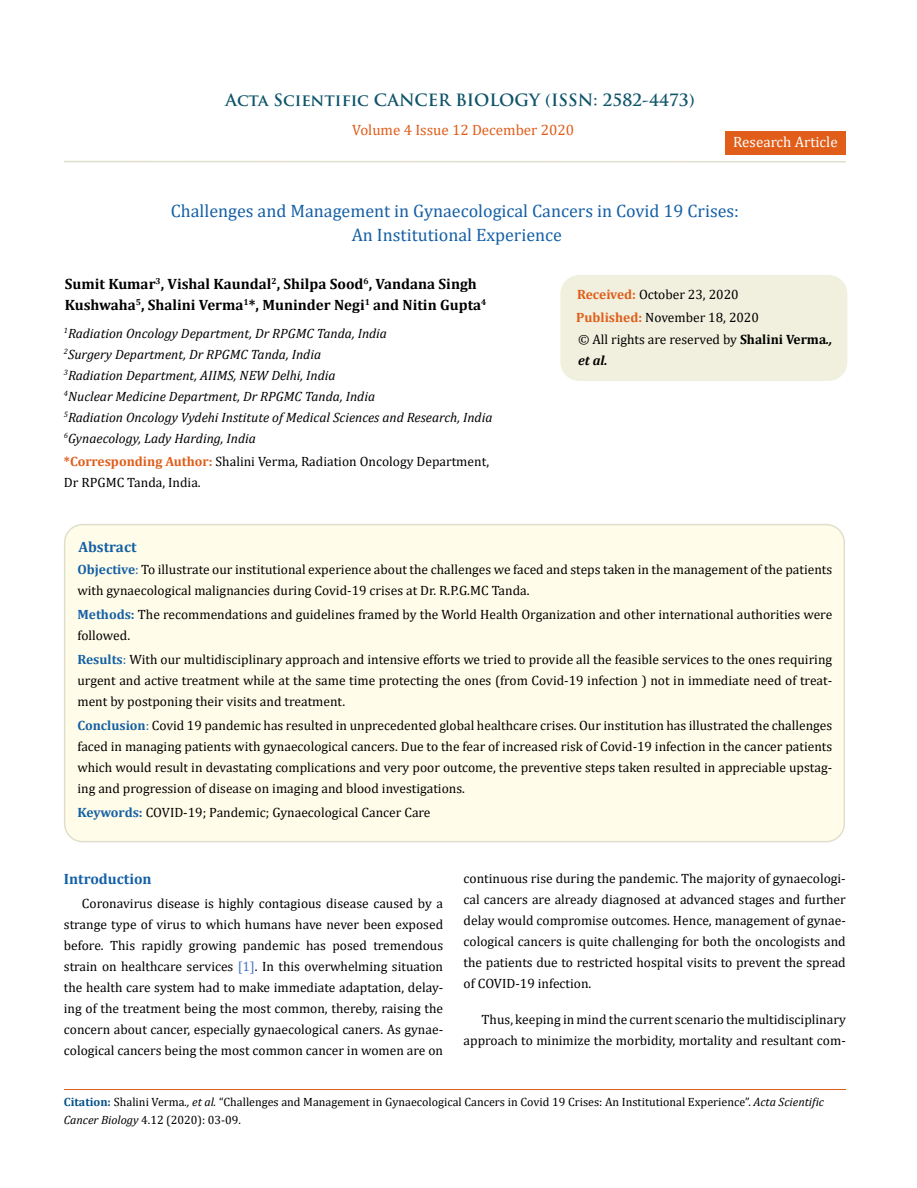
<style>
.page{position:relative;width:917px;height:1188px;background:#fff}
.page>*{position:absolute;margin:0;border:0;box-sizing:border-box;transform-origin:0 0}
.t1{font:18px/24px "Cambria";color:#1560a6;text-align:center}
.t2{font:700 16.5px "Trajan Pro";color:#0e546a}
.t3{font:700 15px/21px "Cambria";color:#000}
.t4{font:15px "Cambria";color:#e05d1a}
.t5{font:700 15px "Cambria";color:#1560a6}
.t6{font:15px "Cambria";color:#fff}
.t7{font:13.5px/21px "Cambria";color:#000}
.t8{font:italic 13.5px/21px "Cambria";color:#000}
.t9{font:12px/18px "Cambria";color:#000}
.s1{font-weight:700;color:#e05d1a}
.s2{font-weight:700}
.s3{font-weight:700;font-style:italic}
.s4{font-weight:700;color:#1560a6}
.s5{color:#1560a6}
.s6{color:#4472c4}
.s7{font-weight:700;color:#035089}
.s8{font-style:italic}
</style>
<div class="page">
<div style="left:725px;top:132px;width:120px;height:23px;background:#e05d1a"></div>
<div style="left:561px;top:276px;width:285px;height:104px;background:#f1f0de;border-radius:18px"></div>
<div style="left:560px;top:275px;width:287px;height:106px;border:2px solid #f1f0de;border-radius:18px"></div>
<div style="left:65px;top:525px;width:779px;height:317px;background:#fffde9;border-radius:18px"></div>
<div style="left:64px;top:524px;width:781px;height:318px;border:2px solid #e0dfcd;border-radius:18px"></div>
<hr style="left:64px;top:1090px;width:781px;height:1px;background:#e05d1a">
<hr style="left:64px;top:161px;width:781px;height:1px;background:#e0dfcd">
<p class="t2" style="left:225px;top:90px;width:471px">Acta Scientific CANCER BIOLOGY (ISSN: 2582-4473)</p>
<p class="t4" style="left:352px;top:121px;width:223px">Volume 4 Issue 12 December 2020</p>
<p class="t6" style="left:733px;top:133px;width:106px">Research Article</p>
<h1 class="t1" style="left:171px;top:198px;width:570px">Challenges and Management in Gynaecological Cancers in Covid 19 Crises:<br>An Institutional Experience</h1>
<p class="t3" style="left:65px;top:273px;width:423px">Sumit Kumar<sup>3</sup>, Vishal Kaundal<sup>2</sup>, Shilpa Sood<sup>6</sup>, Vandana Singh<br>Kushwaha<sup>5</sup>, Shalini Verma<sup>1</sup>*, Muninder Negi<sup>1</sup> and Nitin Gupta<sup>4</sup></p>
<p class="t8" style="left:64px;top:322px;width:430px"><sup>1</sup>Radiation Oncology Department, Dr RPGMC Tanda, India<br><sup>2</sup>Surgery Department, Dr RPGMC Tanda, India<br><sup>3</sup>Radiation Department, AIIMS, NEW Delhi, India<br><sup>4</sup>Nuclear Medicine Department, Dr RPGMC Tanda, India<br><sup>5</sup>Radiation Oncology Vydehi Institute of Medical Sciences and Research, India <sup>6</sup>Gynaecology, Lady Harding, India</p>
<p class="t7" style="left:64px;top:451px;width:427px"><span class="s1">*Corresponding Author:</span> Shalini Verma, Radiation Oncology Department,<br>Dr RPGMC Tanda, India.</p>
<p class="t7" style="left:576px;top:283px;width:184px;line-height:23px"><span class="s1">Received:</span> October 23, 2020<br><span class="s1">Published:</span> November 18, 2020</p>
<p class="t7" style="left:578px;top:328px;width:256px">© All rights are reserved by <span class="s2">Shalini Verma</span><span class="s3">., et al.</span></p>
<p class="t5" style="left:78px;top:536px;width:60px">Abstract</p>
<p class="t7" style="left:77px;top:559px;width:756px"><span class="s4">Objective</span><span class="s5">:</span> To illustrate our institutional experience about the challenges we faced and steps taken in the management of the patients with gynaecological malignancies during Covid-19 crises at Dr. R.P.G.MC Tanda.</p>
<p class="t7" style="left:77px;top:604px;width:756px"><span class="s4">Methods:</span> The recommendations and guidelines framed by the World Health Organization and other international authorities were followed.</p>
<p class="t7" style="left:77px;top:649px;width:756px;text-align:justify"><span class="s4">Results</span><span class="s5">:</span> With our multidisciplinary approach and intensive efforts we tried to provide all the feasible services to the ones requiring urgent and active treatment while at the same time protecting the ones (from Covid-19 infection ) not in immediate need of treat&shy;ment by postponing their visits and treatment.</p>
<p class="t7" style="left:77px;top:715px;width:756px;text-align:justify"><span class="s4">Conclusion</span><span class="s5">:</span> Covid 19 pandemic has resulted in unprecedented global healthcare crises. Our institution has illustrated the challenges faced in managing patients with gynaecological cancers. Due to the fear of increased risk of Covid-19 infection in the cancer patients which would result in devastating complications and very poor outcome, the preventive steps taken resulted in appreciable upstag&shy;ing and progression of disease on imaging and blood investigations.</p>
<p class="t7" style="left:77px;top:802px;width:354px"><span class="s4">Keywords:</span> COVID-19; Pandemic; Gynaecological Cancer Care</p>
<p class="t5" style="left:64px;top:868px;width:89px">Introduction</p>
<p class="t7" style="left:64px;top:893px;width:381px;text-align:justify;text-indent:18px">Coronavirus disease is highly contagious disease caused by a strange type of virus to which humans have never been exposed before. This rapidly growing pandemic has posed tremendous strain on healthcare services <span class="s6">[1]</span>. In this overwhelming situation the health care system had to make immediate adaptation, delay&shy;ing of the treatment being the most common, thereby, raising the concern about cancer, especially gynaecological caners. As gynae&shy;cological cancers being the most common cancer in women are on</p>
<p class="t7" style="left:463px;top:867px;width:384px;text-align:justify">continuous rise during the pandemic. The majority of gynaecologi&shy;cal cancers are already diagnosed at advanced stages and further delay would compromise outcomes. Hence, management of gynae&shy;cological cancers is quite challenging for both the oncologists and the patients due to restricted hospital visits to prevent the spread of COVID-19 infection.</p>
<p class="t7" style="left:463px;top:1009px;width:384px;text-align:right">Thus, keeping in mind the current scenario the multidisciplinary approach to minimize the morbidity, mortality and resultant com-</p>
<p class="t9" style="left:64px;top:1093px;width:761px"><span class="s7">Citation:</span> Shalini Verma<span class="s8">., et al.</span> “Challenges and Management in Gynaecological Cancers in Covid 19 Crises: An Institutional Experience”. <span class="s8">Acta Scientific<br>Cancer Biology</span> 4.12 (2020): 03-09.</p>
</div>
